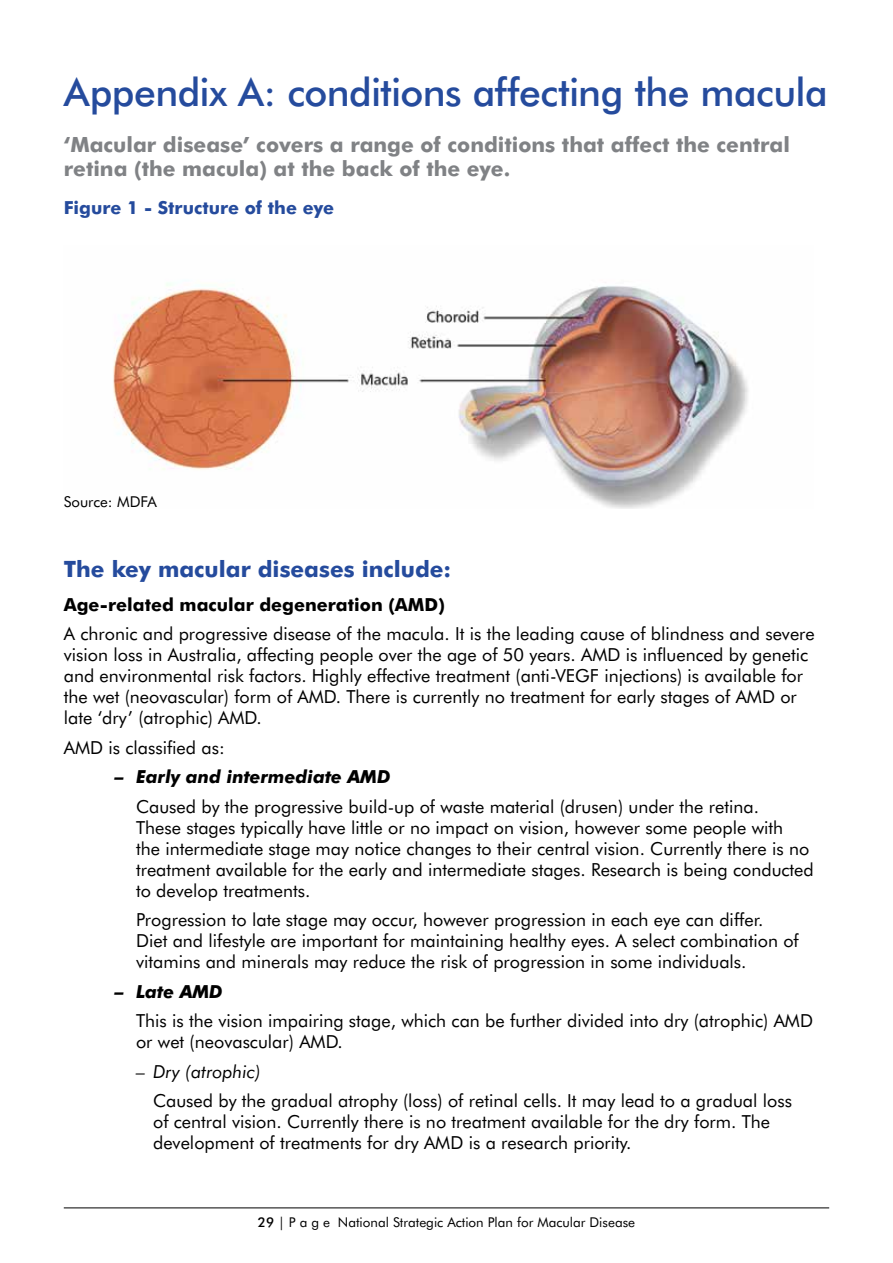
<style>
.page{position:relative;width:893px;height:1263px;background:#fff}
.page>*{position:absolute;margin:0;border:0;box-sizing:border-box;transform-origin:0 0}
.t1{font:500 39px "Futura BT";letter-spacing:-.015em;color:#254b9d}
.t2{font:700 22.5px "Futura BT";color:#254b9d}
.t3{font:700 21px/24px "Futura BT";color:#808285}
.t4{font:18px/21px "Futura BT";color:#000}
.t5{font:700 18px "Futura BT";color:#000}
.t6{font:italic 700 18px "Futura BT";color:#000}
.t7{font:700 18px "Futura BT";color:#254b9d}
.t8{font:italic 18px "Futura BT";color:#000}
.t9{font:15px "Futura BT";color:#000}
.t10{font:13.5px "Futura BT";color:#000}
.s1{font-weight:500}
</style>
<div class="page">
<hr style="left:64px;top:1207px;width:765px;height:1px;background:#000">
<img style="left:113px;top:283px;width:635px;height:226px">
<h1 class="t1" style="left:64px;top:69px;width:765px">Appendix A: conditions affecting the macula</h1>
<p class="t3" style="left:64px;top:132px;width:728px">‘Macular disease’ covers a range of conditions that affect the central retina (the macula) at the back of the eye.</p>
<p class="t7" style="left:64px;top:196px;width:272px">Figure 1 - Structure of the eye</p>
<p class="t9" style="left:64px;top:492px;width:94px">Source: MDFA</p>
<p class="t2" style="left:64px;top:555px;width:389px">The key macular diseases include:</p>
<p class="t5" style="left:64px;top:593px;width:383px">Age-related macular degeneration (AMD)</p>
<p class="t4" style="left:64px;top:623px;width:752px">A chronic and progressive disease of the macula. It is the leading cause of blindness and severe vision loss in Australia, affecting people over the age of 50 years. AMD is influenced by genetic and environmental risk factors. Highly effective treatment (anti-VEGF injections) is available for the wet (neovascular) form of AMD. There is currently no treatment for early stages of AMD or late ‘dry’ (atrophic) AMD.</p>
<p class="t4" style="left:64px;top:736px;width:162px">AMD is classified as:</p>
<p class="t6" style="left:115px;top:766px;width:277px">– Early and intermediate AMD</p>
<p class="t4" style="left:136px;top:795px;width:679px">Caused by the progressive build-up of waste material (drusen) under the retina.<br>These stages typically have little or no impact on vision, however some people with<br>the intermediate stage may notice changes to their central vision. Currently there is no treatment available for the early and intermediate stages. Research is being conducted to develop treatments.</p>
<p class="t4" style="left:136px;top:909px;width:664px">Progression to late stage may occur, however progression in each eye can differ.<br>Diet and lifestyle are important for maintaining healthy eyes. A select combination of vitamins and minerals may reduce the risk of progression in some individuals.</p>
<p class="t6" style="left:115px;top:980px;width:110px">– Late AMD</p>
<p class="t4" style="left:136px;top:1010px;width:678px">This is the vision impairing stage, which can be further divided into dry (atrophic) AMD or wet (neovascular) AMD.</p>
<p class="t8" style="left:136px;top:1060px;width:126px">– Dry (atrophic)</p>
<p class="t4" style="left:153px;top:1090px;width:640px">Caused by the gradual atrophy (loss) of retinal cells. It may lead to a gradual loss of central vision. Currently there is no treatment available for the dry form. The development of treatments for dry AMD is a research priority.</p>
<p class="t10" style="left:258px;top:1213px;width:379px"><span class="s1">29</span> | P a g e National Strategic Action Plan for Macular Disease</p>
</div>
